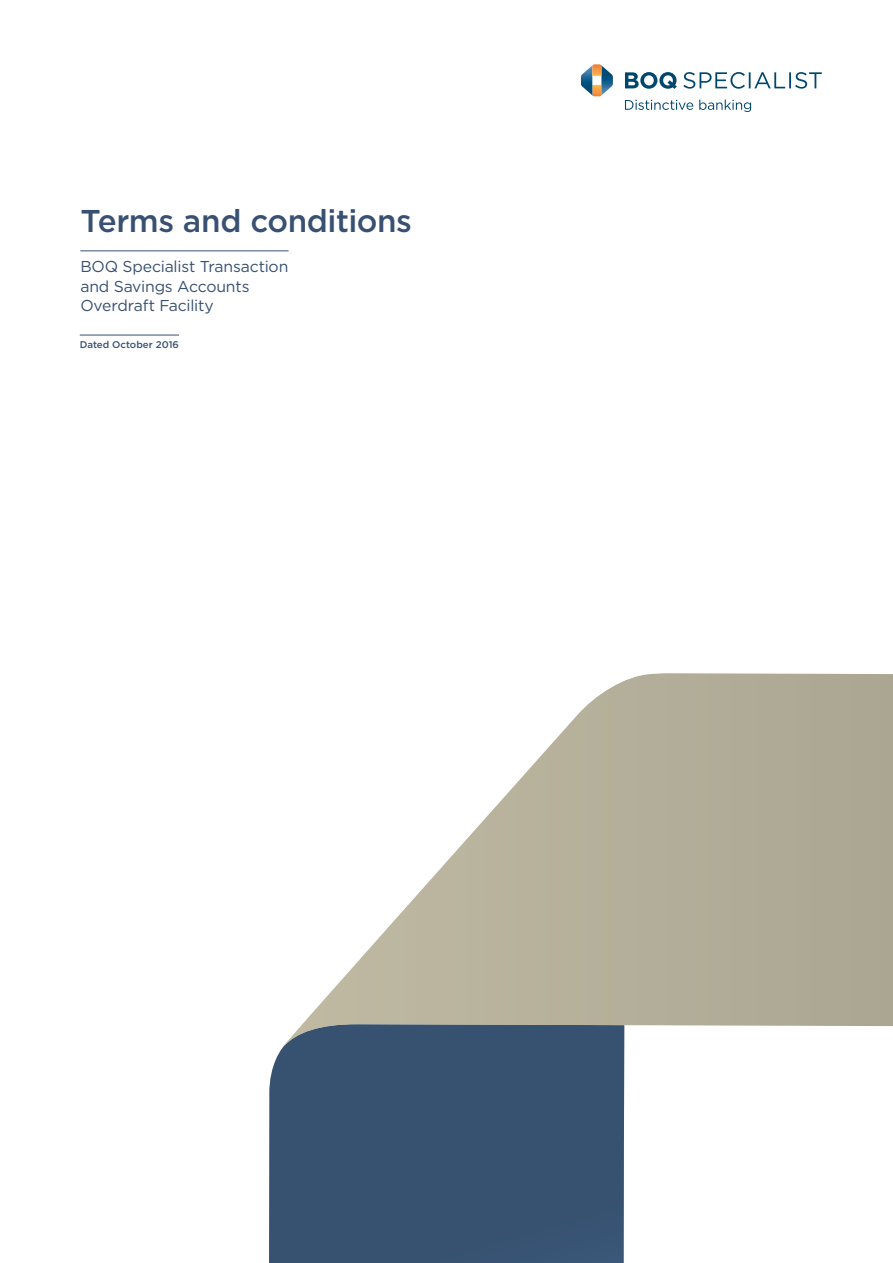
<style>
.page{position:relative;width:893px;height:1263px;background:#fff}
.page>*{position:absolute;margin:0;border:0;box-sizing:border-box;transform-origin:0 0}
.t1{font:500 31.5px "Gotham";letter-spacing:-.01em;color:#385072}
.t2{font:15.75px/19.5px "Gotham";letter-spacing:-.01em;color:#385072}
.t3{font:500 9.75px "Gotham";color:#385072}
</style>
<div class="page">
<svg style="left:581px;top:64px;width:32px;height:32px"></svg>
<svg style="left:625px;top:72px;width:52px;height:17px"></svg>
<svg style="left:625px;top:100px;width:68px;height:10px"></svg>
<svg style="left:699px;top:100px;width:52px;height:12px"></svg>
<svg style="left:683px;top:72px;width:139px;height:17px"></svg>
<div style="left:269px;top:1046px;width:355px;height:217px;background:#375271"></div>
<svg style="left:284px;top:673px;width:609px;height:382px"></svg>
<hr style="left:80px;top:251px;width:209px;height:1px;background:#385072">
<hr style="left:80px;top:335px;width:99px;height:1px;background:#385072">
<h1 class="t1" style="left:80px;top:201px;width:333px">Terms and conditions</h1>
<p class="t2" style="left:80px;top:257px;width:209px">BOQ Specialist Transaction and Savings Accounts<br>Overdraft Facility</p>
<p class="t3" style="left:80px;top:339px;width:101px">Dated October 2016</p>
</div>
